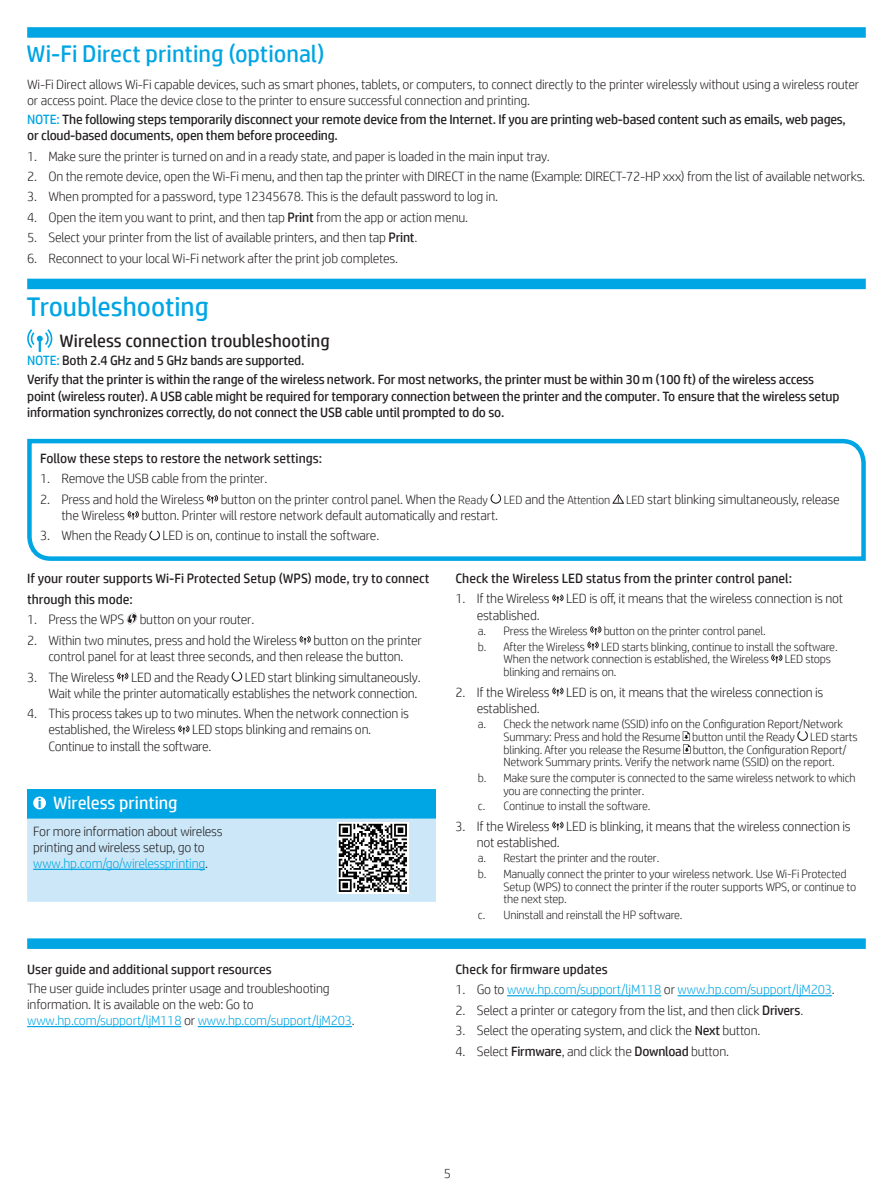
<style>
.page{position:relative;width:893px;height:1189px;background:#fff}
.page>*{position:absolute;margin:0;border:0;box-sizing:border-box;transform-origin:0 0}
.t1{font:27px "HP Simplified";color:#00a5e3}
.t2{font:24px "HP Simplified";color:#00a5e3}
.t3{font:18px "HP Simplified";color:#231f20}
.t4{font:18px "HP Simplified";color:#fff}
.t5{font:300 13.5px/16.2px "HP Simplified";letter-spacing:-.015em;color:#231f20}
.t6{font:13.5px/16.2px "HP Simplified";letter-spacing:-.015em;color:#231f20}
.t7{font:300 13.5px "HP Simplified";letter-spacing:-.015em;color:#00a5e3}
.t8{font:300 12px/12.8px "HP Simplified";letter-spacing:-.015em;color:#231f20}
.s1{color:#00a5e3}
.s2{font-weight:400}
.s3{font-size:12px}
.s4{font-size:13.5px}
.s5{color:#231f20}
</style>
<div class="page">
<div style="left:27px;top:27px;width:838px;height:11px;background:#00a5e3"></div>
<svg style="left:27px;top:27px;width:299px;height:11px"></svg>
<div style="left:27px;top:279px;width:838px;height:10px;background:#00a5e3"></div>
<svg style="left:27px;top:329px;width:25px;height:23px"></svg>
<svg style="left:27px;top:438px;width:839px;height:123px"></svg>
<svg style="left:127px;top:612px;width:10px;height:12px"></svg>
<svg style="left:299px;top:635px;width:12px;height:9px"></svg>
<svg style="left:117px;top:672px;width:11px;height:9px"></svg>
<svg style="left:231px;top:671px;width:11px;height:10px"></svg>
<svg style="left:178px;top:725px;width:11px;height:9px"></svg>
<svg style="left:552px;top:594px;width:11px;height:9px"></svg>
<svg style="left:590px;top:626px;width:11px;height:9px"></svg>
<svg style="left:587px;top:641px;width:11px;height:9px"></svg>
<svg style="left:771px;top:654px;width:11px;height:9px"></svg>
<svg style="left:552px;top:687px;width:11px;height:9px"></svg>
<svg style="left:797px;top:731px;width:10px;height:10px"></svg>
<svg style="left:682px;top:731px;width:8px;height:22px"></svg>
<svg style="left:552px;top:821px;width:11px;height:9px"></svg>
<hr style="left:27px;top:1025px;width:154px;height:2px;background:#00a5e3">
<hr style="left:198px;top:1025px;width:154px;height:2px;background:#00a5e3">
<hr style="left:507px;top:995px;width:154px;height:1px;background:#00a5e3">
<hr style="left:677px;top:995px;width:154px;height:1px;background:#00a5e3">
<div style="left:27px;top:788px;width:409px;height:30px;background:#00a5e3"></div>
<div style="left:27px;top:818px;width:409px;height:83px;background:#cbe7f8"></div>
<svg style="left:33px;top:796px;width:13px;height:13px"></svg>
<hr style="left:33px;top:868px;width:172px;height:1px;background:#00a5e3">
<img style="left:337px;top:822px;width:72px;height:71px">
<div style="left:27px;top:938px;width:838px;height:10px;background:#00a5e3"></div>
<h2 class="t2" style="left:27px;top:38px;width:299px">Wi-Fi Direct printing (optional)</h2>
<p class="t5" style="left:27px;top:76px;width:833px">Wi-Fi Direct allows Wi-Fi capable devices, such as smart phones, tablets, or computers, to connect directly to the printer wirelessly without using a wireless router or access point. Place the device close to the printer to ensure successful connection and printing.</p>
<p class="t6" style="left:27px;top:111px;width:820px"><span class="s1">NOTE:</span> The following steps temporarily disconnect your remote device from the Internet. If you are printing web-based content such as emails, web pages, or cloud-based documents, open them before proceeding.</p>
<p class="t5" style="left:27px;top:147px;width:524px">1. Make sure the printer is turned on and in a ready state, and paper is loaded in the main input tray.</p>
<p class="t5" style="left:27px;top:168px;width:839px">2. On the remote device, open the Wi-Fi menu, and then tap the printer with DIRECT in the name (Example: DIRECT-72-HP xxx) from the list of available networks.</p>
<p class="t5" style="left:27px;top:188px;width:472px">3. When prompted for a password, type 12345678. This is the default password to log in.</p>
<p class="t5" style="left:27px;top:209px;width:442px">4. Open the item you want to print, and then tap <span class="s2">Print</span> from the app or action menu.</p>
<p class="t5" style="left:27px;top:229px;width:392px">5. Select your printer from the list of available printers, and then tap <span class="s2">Print</span>.</p>
<p class="t5" style="left:27px;top:250px;width:372px">6. Reconnect to your local Wi-Fi network after the print job completes.</p>
<h1 class="t1" style="left:27px;top:289px;width:184px">Troubleshooting</h1>
<h3 class="t3" style="left:60px;top:328px;width:271px">Wireless connection troubleshooting</h3>
<p class="t6" style="left:27px;top:351px;width:788px;line-height:18.9px"><span class="s1">NOTE:</span> Both 2.4 GHz and 5 GHz bands are supported.<br>Verify that the printer is within the range of the wireless network. For most networks, the printer must be within 30 m (100 ft) of the wireless access</p>
<p class="t6" style="left:27px;top:387px;width:813px">point (wireless router). A USB cable might be required for temporary connection between the printer and the computer. To ensure that the wireless setup information synchronizes correctly, do not connect the USB cable until prompted to do so.</p>
<p class="t6" style="left:40px;top:450px;width:283px">Follow these steps to restore the network settings:</p>
<p class="t5" style="left:40px;top:470px;width:229px">1. Remove the USB cable from the printer.</p>
<p class="t5" style="left:40px;top:490px;width:449px">2. Press and hold the Wireless button on the printer control panel. When the <span class="s3">Ready</span></p>
<p class="t8" style="left:503px;top:493px;width:108px">LED <span class="s4">and the</span> Attention</p>
<p class="t5" style="left:626px;top:490px;width:215px"><span class="s3">LED</span> start blinking simultaneously, release</p>
<p class="t5" style="left:61px;top:507px;width:438px">the Wireless button. Printer will restore network default automatically and restart.</p>
<p class="t5" style="left:40px;top:527px;width:340px">3. When the Ready LED is on, continue to install the software.</p>
<p class="t6" style="left:27px;top:567px;width:404px;line-height:21px">If your router supports Wi-Fi Protected Setup (WPS) mode, try to connect through this mode:</p>
<p class="t5" style="left:27px;top:611px;width:229px">1. Press the WPS button on your router.</p>
<p class="t5" style="left:27px;top:631px;width:396px;text-align:center">2. Within two minutes, press and hold the Wireless button on the printer control panel for at least three seconds, and then release the button.</p>
<p class="t5" style="left:27px;top:668px;width:395px;text-align:right">3. The Wireless LED and the Ready LED start blinking simultaneously.<br>Wait while the printer automatically establishes the network connection.</p>
<p class="t5" style="left:48px;top:705px;width:362px;text-indent:-21px">4. This process takes up to two minutes. When the network connection is established, the Wireless LED stops blinking and remains on.<br>Continue to install the software.</p>
<p class="t6" style="left:455px;top:570px;width:338px">Check the Wireless LED status from the printer control panel:</p>
<p class="t5" style="left:476px;top:590px;width:368px;text-indent:-21px">1. If the Wireless LED is off, it means that the wireless connection is not established.</p>
<p class="t8" style="left:478px;top:624px;width:111px">a. Press the Wireless</p>
<p class="t8" style="left:603px;top:624px;width:163px">button on the printer control panel.</p>
<p class="t8" style="left:478px;top:639px;width:109px">b. After the Wireless</p>
<p class="t8" style="left:503px;top:639px;width:335px;text-indent:98px">LED starts blinking, continue to install the software.<br>When the network connection is established, the Wireless</p>
<p class="t8" style="left:784px;top:652px;width:48px">LED stops</p>
<p class="t8" style="left:503px;top:665px;width:114px">blinking and remains on.</p>
<p class="t5" style="left:476px;top:683px;width:348px;text-indent:-21px">2. If the Wireless LED is on, it means that the wireless connection is established.</p>
<p class="t8" style="left:503px;top:717px;width:356px;text-indent:-26px">a. Check the network name (SSID) info on the Configuration Report/Network Summary: Press and hold the Resume button until the Ready LED starts blinking. After you release the Resume button, the Configuration Report/ Network Summary prints. Verify the network name (SSID) on the report.</p>
<p class="t8" style="left:503px;top:771px;width:353px;text-indent:-26px">b. Make sure the computer is connected to the same wireless network to which you are connecting the printer.</p>
<p class="t8" style="left:478px;top:799px;width:174px">c. Continue to install the software.</p>
<p class="t5" style="left:476px;top:817px;width:375px;text-indent:-21px">3. If the Wireless LED is blinking, it means that the wireless connection is not established.</p>
<p class="t8" style="left:478px;top:850px;width:370px;line-height:15.5px">a. Restart the printer and the router.<br>b. Manually connect the printer to your wireless network. Use Wi-Fi Protected</p>
<p class="t8" style="left:503px;top:879px;width:354px">Setup (WPS) to connect the printer if the router supports WPS, or continue to the next step.</p>
<p class="t8" style="left:478px;top:907px;width:206px">c. Uninstall and reinstall the HP software.</p>
<h3 class="t4" style="left:53px;top:791px;width:126px">Wireless printing</h3>
<p class="t5" style="left:33px;top:822px;width:191px">For more information about wireless printing and wireless setup, go to <span class="s1">www.hp.com/go/wirelessprinting</span>.</p>
<p class="t6" style="left:27px;top:960px;width:246px">User guide and additional support resources</p>
<p class="t5" style="left:27px;top:979px;width:329px">The user guide includes printer usage and troubleshooting information. It is available on the web: Go to <span class="s1">www.hp.com/support/ljM118</span> or <span class="s1">www.hp.com/support/ljM203</span>.</p>
<p class="t6" style="left:455px;top:960px;width:154px">Check for firmware updates</p>
<p class="t7" style="left:455px;top:980px;width:381px"><span class="s5">1. Go to</span> www.hp.com/support/ljM118 <span class="s5">or</span> www.hp.com/support/ljM203<span class="s5">.</span></p>
<p class="t5" style="left:455px;top:1001px;width:349px">2. Select a printer or category from the list, and then click <span class="s2">Drivers</span>.</p>
<p class="t5" style="left:455px;top:1022px;width:306px">3. Select the operating system, and click the <span class="s2">Next</span> button.</p>
<p class="t5" style="left:455px;top:1042px;width:275px">4. Select <span class="s2">Firmware</span>, and click the <span class="s2">Download</span> button.</p>
<p class="t5" style="left:443px;top:1164px;width:9px">5</p>
</div>
